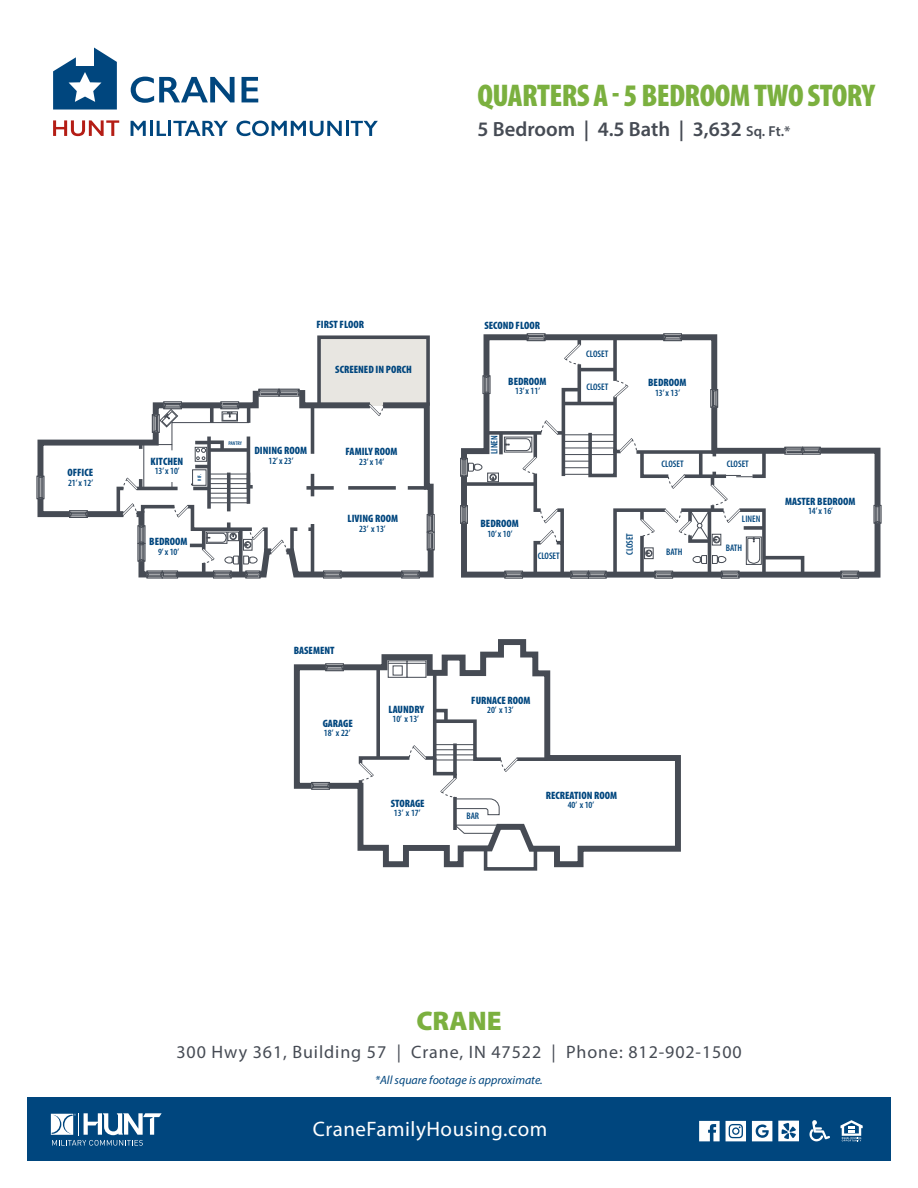
<style>
.page{position:relative;width:918px;height:1188px;background:#fff}
.page>*{position:absolute;margin:0;border:0;box-sizing:border-box;transform-origin:0 0}
.t1{font:900 condensed 31.5px "Myriad Pro";letter-spacing:-.02em;color:#7bb03f}
.t2{font:900 27px "Myriad Pro";color:#7bb03f}
.t3{font:21px "Myriad Pro";letter-spacing:.025em;color:#fff}
.t4{font:600 20.55px "Myriad Pro";color:#464b54}
.t5{font:18px "Myriad Pro";letter-spacing:.05em;color:#464b54}
.t6{font:italic 12px "Myriad Pro";color:#00467e}
.t7{font:900 condensed 10.65px "Myriad Pro";color:#00467e}
.t8{font:600 condensed 9.45px "Myriad Pro";color:#00467e}
.t9{font:600 condensed 5.4px "Myriad Pro";color:#00467e}
.t10{font:600 condensed 4.95px "Myriad Pro";color:#00467e}
.s1{font-size:14.4px}
</style>
<div class="page">
<svg style="left:53px;top:120px;width:66px;height:16px"></svg>
<svg style="left:131px;top:121px;width:15px;height:15px"></svg>
<hr style="left:150px;top:121px;width:3px;height:15px;background:#00467e">
<svg style="left:157px;top:121px;width:9px;height:15px"></svg>
<hr style="left:168px;top:121px;width:3px;height:15px;background:#00467e">
<svg style="left:173px;top:121px;width:55px;height:15px"></svg>
<svg style="left:236px;top:121px;width:106px;height:15px"></svg>
<hr style="left:346px;top:121px;width:3px;height:15px;background:#00467e">
<svg style="left:351px;top:121px;width:27px;height:15px"></svg>
<svg style="left:53px;top:48px;width:64px;height:62px"></svg>
<svg style="left:131px;top:77px;width:127px;height:26px"></svg>
<div style="left:27px;top:1098px;width:864px;height:63px;background:#00467e"></div>
<svg style="left:51px;top:1113px;width:111px;height:33px"></svg>
<svg style="left:840px;top:1120px;width:23px;height:21px"></svg>
<svg style="left:810px;top:1120px;width:20px;height:21px"></svg>
<svg style="left:699px;top:1121px;width:21px;height:20px"></svg>
<svg style="left:752px;top:1121px;width:20px;height:20px"></svg>
<svg style="left:726px;top:1121px;width:20px;height:20px"></svg>
<svg style="left:778px;top:1121px;width:21px;height:20px"></svg>
<div style="left:319px;top:337px;width:109px;height:69px;background:#e8e6e1"></div>
<div style="left:317px;top:335px;width:113px;height:73px;border:4px solid #464b54"></div>
<svg style="left:36px;top:384px;width:399px;height:195px"></svg>
<svg style="left:460px;top:333px;width:422px;height:246px"></svg>
<svg style="left:293px;top:664px;width:30px;height:126px"></svg>
<svg style="left:323px;top:639px;width:358px;height:231px"></svg>
<svg style="left:453px;top:815px;width:4px;height:9px"></svg>
<div style="left:484px;top:847px;width:53px;height:24px;border:4px solid #464b54"></div>
<hr style="left:376px;top:667px;width:4px;height:91px;background:#464b54">
<svg style="left:520px;top:757px;width:27px;height:4px"></svg>
<svg style="left:388px;top:661px;width:19px;height:8px"></svg>
<svg style="left:407px;top:661px;width:19px;height:17px"></svg>
<hr style="left:388px;top:663px;width:38px;height:1px;background:#464b54">
<div style="left:393px;top:666px;width:10px;height:9px;border:1px solid #464b54"></div>
<svg style="left:357px;top:669px;width:163px;height:146px"></svg>
<svg style="left:453px;top:824px;width:47px;height:10px"></svg>
<h1 class="t1" style="left:477px;top:76px;width:399px">QUARTERS A - 5 BEDROOM TWO STORY</h1>
<h3 class="t4" style="left:477px;top:116px;width:314px">5 Bedroom | 4.5 Bath | 3,632 <span class="s1">Sq. Ft.*</span></h3>
<p class="t7" style="left:67px;top:466px;width:27px">OFFICE</p>
<p class="t8" style="left:68px;top:477px;width:27px">21’ x 12’</p>
<p class="t7" style="left:151px;top:454px;width:34px">KITCHEN</p>
<p class="t8" style="left:155px;top:465px;width:27px">13’ x 10’</p>
<p class="t10" style="left:197px;top:481px;width:8px;rotate:-90deg">REF.</p>
<p class="t7" style="left:149px;top:535px;width:40px">BEDROOM</p>
<p class="t8" style="left:158px;top:546px;width:23px">9’ x 10’</p>
<p class="t7" style="left:317px;top:318px;width:49px">FIRST FLOOR</p>
<p class="t7" style="left:484px;top:318px;width:57px">SECOND FLOOR</p>
<p class="t7" style="left:335px;top:363px;width:78px">SCREENED IN PORCH</p>
<p class="t7" style="left:508px;top:374px;width:40px">BEDROOM</p>
<p class="t8" style="left:515px;top:385px;width:27px">13’ x 11’</p>
<p class="t9" style="left:228px;top:439px;width:15px">PANTRY</p>
<p class="t7" style="left:254px;top:444px;width:54px">DINING ROOM</p>
<p class="t8" style="left:269px;top:455px;width:27px">12’ x 23’</p>
<p class="t7" style="left:346px;top:445px;width:53px">FAMILY ROOM</p>
<p class="t8" style="left:359px;top:456px;width:27px">23’ x 14’</p>
<p class="t8" style="left:489px;top:454px;width:20px;rotate:-90deg">LINEN</p>
<p class="t7" style="left:348px;top:512px;width:52px">LIVING ROOM</p>
<p class="t8" style="left:359px;top:523px;width:28px">23’ x 13’</p>
<p class="t7" style="left:480px;top:517px;width:40px">BEDROOM</p>
<p class="t8" style="left:487px;top:528px;width:27px">10’ x 10’</p>
<p class="t8" style="left:538px;top:550px;width:24px">CLOSET</p>
<p class="t8" style="left:586px;top:348px;width:24px">CLOSET</p>
<p class="t8" style="left:586px;top:381px;width:24px">CLOSET</p>
<p class="t7" style="left:648px;top:376px;width:40px">BEDROOM</p>
<p class="t8" style="left:655px;top:387px;width:27px">13’ x 13’</p>
<p class="t8" style="left:624px;top:555px;width:24px;rotate:-90deg">CLOSET</p>
<p class="t8" style="left:662px;top:458px;width:24px">CLOSET</p>
<p class="t8" style="left:727px;top:458px;width:24px">CLOSET</p>
<p class="t8" style="left:666px;top:546px;width:18px">BATH</p>
<p class="t8" style="left:742px;top:513px;width:20px">LINEN</p>
<p class="t8" style="left:726px;top:542px;width:18px">BATH</p>
<p class="t7" style="left:785px;top:494px;width:72px">MASTER BEDROOM</p>
<p class="t8" style="left:808px;top:505px;width:27px">14’ x 16’</p>
<p class="t7" style="left:294px;top:643px;width:42px">BASEMENT</p>
<p class="t7" style="left:323px;top:716px;width:32px">GARAGE</p>
<p class="t8" style="left:324px;top:727px;width:28px">18’ x 22’</p>
<p class="t7" style="left:388px;top:702px;width:37px">LAUNDRY</p>
<p class="t8" style="left:392px;top:713px;width:28px">10’ x 13’</p>
<p class="t7" style="left:391px;top:796px;width:35px">STORAGE</p>
<p class="t8" style="left:394px;top:807px;width:28px">13’ x 17’</p>
<p class="t7" style="left:471px;top:693px;width:61px">FURNACE ROOM</p>
<p class="t8" style="left:487px;top:704px;width:28px">20’ x 13’</p>
<p class="t8" style="left:466px;top:810px;width:14px">BAR</p>
<p class="t7" style="left:546px;top:789px;width:73px">RECREATION ROOM</p>
<p class="t8" style="left:568px;top:799px;width:28px">40’ x 10’</p>
<h2 class="t2" style="left:416px;top:1003px;width:87px">CRANE</h2>
<h3 class="t5" style="left:176px;top:1041px;width:567px">300 Hwy 361, Building 57 | Crane, IN 47522 | Phone: 812-902-1500</h3>
<p class="t6" style="left:375px;top:1072px;width:169px">*All square footage is approximate.</p>
<h3 class="t3" style="left:313px;top:1116px;width:236px">CraneFamilyHousing.com</h3>
</div>
